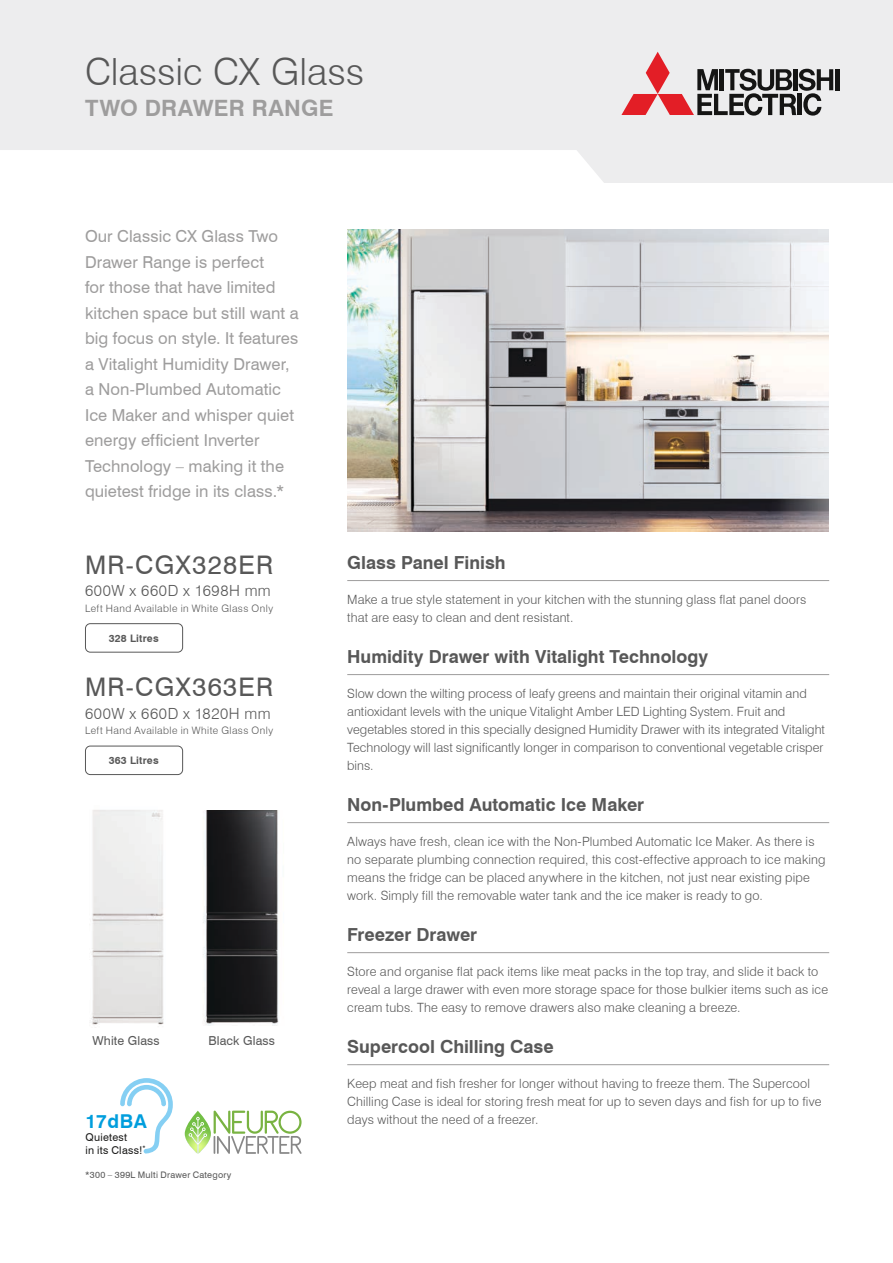
<style>
.page{position:relative;width:893px;height:1263px;background:#fff}
.page>*{position:absolute;margin:0;border:0;box-sizing:border-box;transform-origin:0 0}
.Page_Header{font:300 37.5px "Swiss 721 BT";color:#585858}
.t1{font:25.65px "Swiss 721 BT";letter-spacing:.05em;color:#585858}
.Page_Header-2{font:700 22.5px "Swiss 721 BT";letter-spacing:.01em;color:#9e9d9d}
.t2{font:700 19.05px "Swiss 721 BT";letter-spacing:.03em;color:#009edd}
.Features_Heading_SPA{font:700 18px "Swiss 721 BT";color:#585858}
.Intro_Paragraph_Blac{font:16.5px/25.5px "Swiss 721 BT";letter-spacing:.005em;color:#9e9d9d}
.t3{font:300 15.3px "Swiss 721 BT";letter-spacing:.045em;color:#585858}
.Body{font:300 12.75px/18px "Swiss 721 BT";letter-spacing:.01em;color:#585858}
.t4{font:12.3px "Swiss 721 BT";letter-spacing:.01em;color:#585858}
.t5{font:10.65px/12.3px "Swiss 721 BT";letter-spacing:.03em;color:#1c1c1b}
.t6{font:700 10.35px "Swiss 721 BT";letter-spacing:.02em;color:#585858}
.t7{font:300 10.2px "Swiss 721 BT";letter-spacing:.045em;color:#585858}
.t8{font:9px "Swiss 721 BT";letter-spacing:.03em;color:#585858}
</style>
<div class="page">
<hr style="left:347px;top:580px;width:482px;height:1px;background:#9e9d9d">
<hr style="left:347px;top:674px;width:482px;height:1px;background:#9e9d9d">
<hr style="left:347px;top:822px;width:482px;height:1px;background:#9e9d9d">
<hr style="left:347px;top:952px;width:482px;height:1px;background:#9e9d9d">
<hr style="left:347px;top:1064px;width:482px;height:1px;background:#9e9d9d">
<img style="left:347px;top:230px;width:481px;height:302px">
<div style="left:85px;top:623px;width:98px;height:30px;border:1px solid #585858;border-radius:5px"></div>
<div style="left:85px;top:746px;width:98px;height:29px;border:1px solid #585858;border-radius:5px"></div>
<img style="left:203px;top:810px;width:76px;height:215px">
<img style="left:91px;top:810px;width:73px;height:215px">
<svg style="left:120px;top:1078px;width:53px;height:75px"></svg>
<svg style="left:185px;top:1110px;width:117px;height:44px"></svg>
<hr style="left:892px;top:1123px;width:1px;height:76px;background:#151514">
<svg style="left:0;top:0;width:893px;height:183px;background:#efeff0"></svg>
<svg style="left:621px;top:52px;width:212px;height:64px;background:#bba5a6"></svg>
<hr style="left:835px;top:69px;width:4px;height:21px;background:#151514">
<p class="Page_Header" style="left:85px;top:49px;width:281px">Classic CX Glass</p>
<p class="Page_Header-2" style="left:85px;top:93px;width:250px">TWO DRAWER RANGE</p>
<p class="Intro_Paragraph_Blac" style="left:85px;top:223px;width:215px">Our Classic CX Glass Two<br>Drawer Range is perfect<br>for those that have limited kitchen space but still want a big focus on style. It features a Vitalight Humidity Drawer, a Non-Plumbed Automatic<br>Ice Maker and whisper quiet energy efficient Inverter<br>Technology – making it the quietest fridge in its class.*</p>
<p class="t1" style="left:85px;top:547px;width:189px">MR-CGX328ER</p>
<p class="t3" style="left:85px;top:581px;width:187px">600W x 660D x 1698H mm</p>
<p class="t7" style="left:85px;top:602px;width:190px">Left Hand Available in White Glass Only</p>
<p class="t6" style="left:109px;top:631px;width:52px">328 Litres</p>
<p class="t1" style="left:85px;top:670px;width:189px">MR-CGX363ER</p>
<p class="t3" style="left:85px;top:704px;width:187px">600W x 660D x 1820H mm</p>
<p class="t7" style="left:85px;top:724px;width:190px">Left Hand Available in White Glass Only</p>
<p class="t6" style="left:109px;top:753px;width:52px">363 Litres</p>
<p class="t4" style="left:93px;top:1032px;width:69px">White Glass</p>
<p class="t4" style="left:208px;top:1032px;width:68px">Black Glass</p>
<p class="t2" style="left:85px;top:1108px;width:63px">17dBA</p>
<p class="t5" style="left:85px;top:1131px;width:62px">Quietest<br>in its Class!<sup>*</sup></p>
<p class="t8" style="left:85px;top:1168px;width:148px">*300 – 399L Multi Drawer Category</p>
<p class="Features_Heading_SPA" style="left:347px;top:550px;width:160px">Glass Panel Finish</p>
<p class="Body" style="left:347px;top:590px;width:461px">Make a true style statement in your kitchen with the stunning glass flat panel doors that are easy to clean and dent resistant.</p>
<p class="Features_Heading_SPA" style="left:347px;top:644px;width:362px">Humidity Drawer with Vitalight Technology</p>
<p class="Body" style="left:347px;top:684px;width:479px">Slow down the wilting process of leafy greens and maintain their original vitamin and antioxidant levels with the unique Vitalight Amber LED Lighting System. Fruit and vegetables stored in this specially designed Humidity Drawer with its integrated Vitalight Technology will last significantly longer in comparison to conventional vegetable crisper bins.</p>
<p class="Features_Heading_SPA" style="left:347px;top:792px;width:298px">Non-Plumbed Automatic Ice Maker</p>
<p class="Body" style="left:347px;top:833px;width:480px">Always have fresh, clean ice with the Non-Plumbed Automatic Ice Maker. As there is no separate plumbing connection required, this cost-effective approach to ice making means the fridge can be placed anywhere in the kitchen, not just near existing pipe work. Simply fill the removable water tank and the ice maker is ready to go.</p>
<p class="Features_Heading_SPA" style="left:347px;top:922px;width:131px">Freezer Drawer</p>
<p class="Body" style="left:347px;top:963px;width:482px">Store and organise flat pack items like meat packs in the top tray, and slide it back to reveal a large drawer with even more storage space for those bulkier items such as ice cream tubs. The easy to remove drawers also make cleaning a breeze.</p>
<p class="Features_Heading_SPA" style="left:347px;top:1034px;width:208px">Supercool Chilling Case</p>
<p class="Body" style="left:347px;top:1075px;width:476px">Keep meat and fish fresher for longer without having to freeze them. The Supercool<br>Chilling Case is ideal for storing fresh meat for up to seven days and fish for up to five days without the need of a freezer.</p>
</div>
